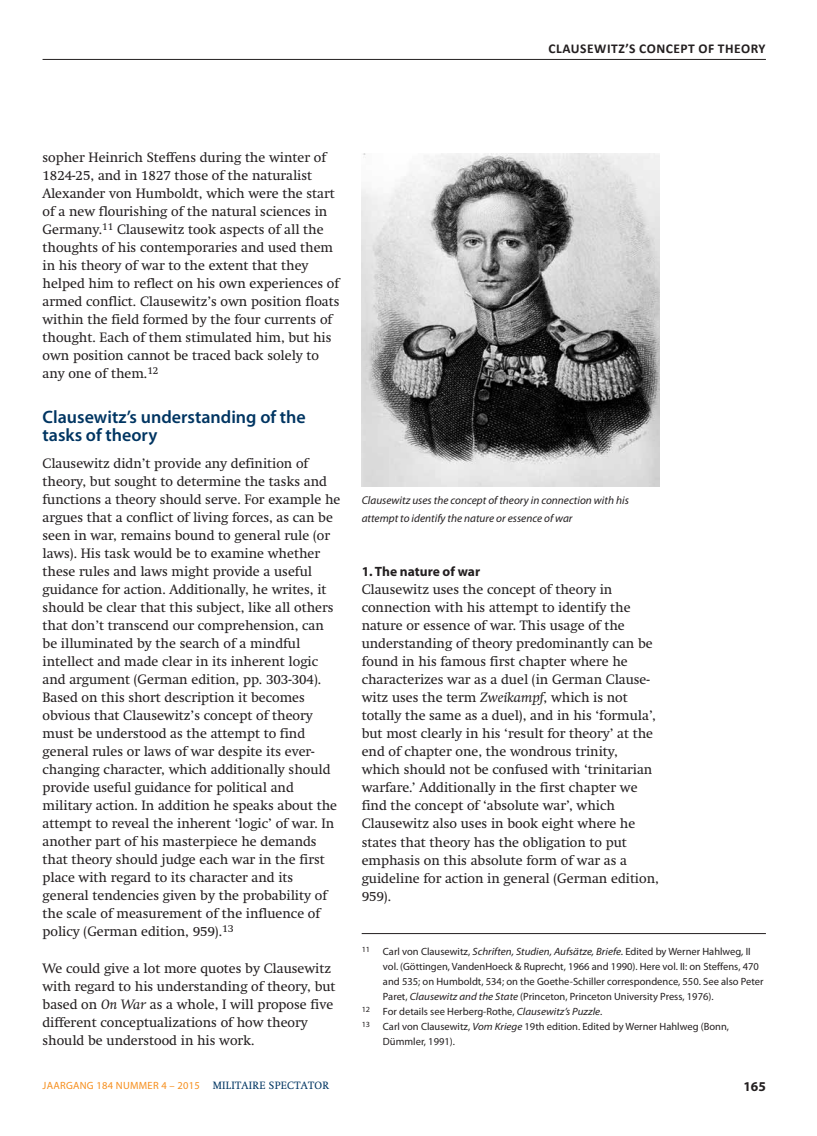
<style>
.page{position:relative;width:817px;height:1136px;background:#fff}
.page>*{position:absolute;margin:0;border:0;box-sizing:border-box;transform-origin:0 0}
.t1{font:600 18px/18px "Myriad Pro";color:#003562}
.t2{font:13.5px/18px "Swift";color:#231f20}
.t3{font:700 13.5px "Calibri";letter-spacing:.04em;color:#231f20}
.t4{font:700 13.5px "Myriad Pro";color:#231f20}
.t5{font:italic 11.25px/18px "Myriad Pro";color:#231f20}
.t6{font:10.5px "Myriad Pro";color:#231f20}
.t7{font:10.5px "Myriad Pro";letter-spacing:.025em;color:#f68f1e}
.s1{font-style:italic}
.s2{font-family:"Swift";color:#003562}
</style>
<div class="page">
<hr style="left:43px;top:59px;width:722px;height:1px;background:#231f20">
<img style="left:361px;top:153px;width:298px;height:333px">
<hr style="left:361px;top:933px;width:404px;height:1px;background:#231f20">
<p class="t3" style="left:548px;top:40px;width:218px">CLAUSEWITZ’S CONCEPT OF THEORY</p>
<p class="t2" style="left:43px;top:148px;width:298px">sopher Heinrich Steffens during the winter of 1824-25, and in 1827 those of the naturalist Alexander von Humboldt, which were the start of a new flourishing of the natural sciences in Germany.<sup>11</sup> Clausewitz took aspects of all the thoughts of his contemporaries and used them in his theory of war to the extent that they helped him to reflect on his own experiences of armed conflict. Clausewitz’s own position floats within the field formed by the four currents of thought. Each of them stimulated him, but his own position cannot be traced back solely to any one of them.<sup>12</sup></p>
<h1 class="t1" style="left:43px;top:408px;width:265px">Clausewitz’s understanding of the tasks of theory</h1>
<p class="t2" style="left:43px;top:454px;width:299px">Clausewitz didn’t provide any definition of theory, but sought to determine the tasks and functions a theory should serve. For example he argues that a conflict of living forces, as can be seen in war, remains bound to general rule (or laws). His task would be to examine whether these rules and laws might provide a useful guidance for action. Additionally, he writes, it should be clear that this subject, like all others that don’t transcend our comprehension, can be illuminated by the search of a mindful intellect and made clear in its inherent logic and argument (German edition, pp. 303-304).<br>Based on this short description it becomes obvious that Clausewitz’s concept of theory must be understood as the attempt to find general rules or laws of war despite its ever&shy;changing character, which additionally should provide useful guidance for political and military action. In addition he speaks about the attempt to reveal the inherent ‘logic’ of war. In another part of his masterpiece he demands that theory should judge each war in the first place with regard to its character and its general tendencies given by the probability of the scale of measurement of the influence of policy (German edition, 959).<sup>13</sup></p>
<p class="t2" style="left:43px;top:958px;width:294px">We could give a lot more quotes by Clausewitz with regard to his understanding of theory, but based on <span class="s1">On War</span> as a whole, I will propose five different conceptualizations of how theory should be understood in his work.</p>
<p class="t5" style="left:361px;top:491px;width:268px">Clausewitz uses the concept of theory in connection with his attempt to identify the nature or essence of war</p>
<p class="t4" style="left:361px;top:564px;width:120px">1. The nature of war</p>
<p class="t2" style="left:361px;top:580px;width:299px">Clausewitz uses the concept of theory in connection with his attempt to identify the nature or essence of war. This usage of the understanding of theory predominantly can be found in his famous first chapter where he characterizes war as a duel (in German Clause&shy;witz uses the term <span class="s1">Zweikampf</span>, which is not totally the same as a duel), and in his ‘formula’, but most clearly in his ‘result for theory’ at the end of chapter one, the wondrous trinity, which should not be confused with ‘trinitarian warfare.’ Additionally in the first chapter we find the concept of ‘absolute war’, which Clausewitz also uses in book eight where he states that theory has the obligation to put emphasis on this absolute form of war as a guideline for action in general (German edition, 959).</p>
<p class="t6" style="left:361px;top:945px;width:390px"><sup>11</sup> Carl von Clausewitz, <span class="s1">Schriften, Studien, Aufsätze, Briefe.</span> Edited by Werner Hahlweg<span class="s1">,</span> II</p>
<p class="t6" style="left:383px;top:960px;width:377px">vol. (Göttingen, VandenHoeck &amp; Ruprecht, 1966 and 1990). Here vol. II: on Steffens, 470</p>
<p class="t6" style="left:383px;top:975px;width:382px">and 535; on Humboldt, 534; on the Goethe-Schiller correspondence, 550. See also Peter</p>
<p class="t6" style="left:383px;top:990px;width:332px">Paret, <span class="s1">Clausewitz and the State</span> (Princeton, Princeton University Press, 1976).</p>
<p class="t6" style="left:361px;top:1005px;width:242px"><sup>12</sup> For details see Herberg-Rothe, <span class="s1">Clausewitz’s Puzzle</span>.</p>
<p class="t6" style="left:361px;top:1020px;width:369px"><sup>13</sup> Carl von Clausewitz, <span class="s1">Vom Kriege</span> 19th edition. Edited by Werner Hahlweg (Bonn,</p>
<p class="t6" style="left:383px;top:1035px;width:74px">Dümmler, 1991).</p>
<p class="t7" style="left:43px;top:1079px;width:288px">JAARGANG 184 NUMMER 4 – 2015 <span class="s2">MILITAIRE SPECTATOR</span></p>
<p class="t4" style="left:743px;top:1078px;width:24px">165</p>
</div>
